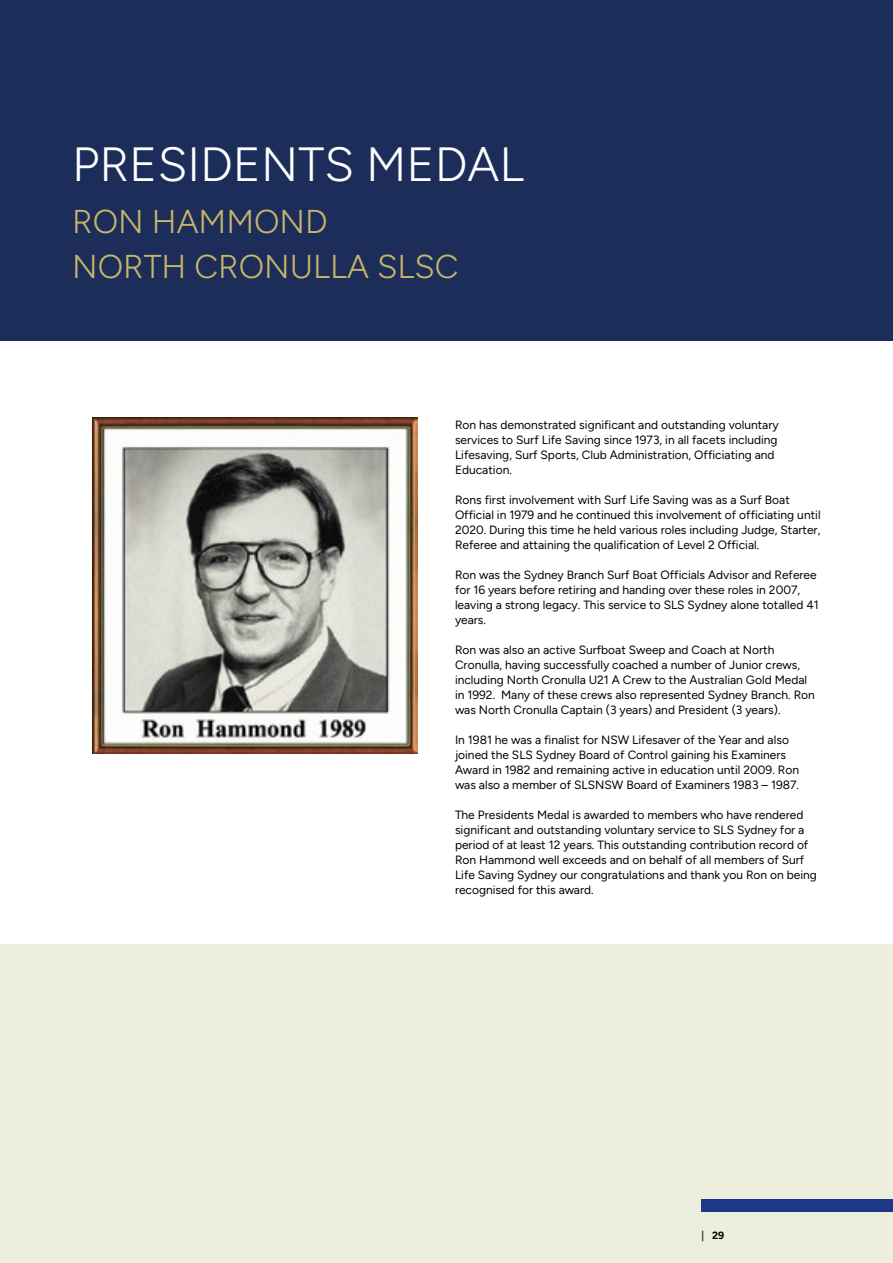
<style>
.page{position:relative;width:893px;height:1263px;background:#fff}
.page>*{position:absolute;margin:0;border:0;box-sizing:border-box;transform-origin:0 0}
.t1{font:300 48px "Figtree";color:#fff}
.t2{font:300 33px/44.8px "Figtree";color:#c8b56b}
.t3{font:12px/15px "Figtree";color:#000}
.t4{font:700 10.5px "Figtree";color:#000}
.s1{font-weight:500}
</style>
<div class="page">
<hr style="left:0;top:0;width:1px;height:1263px;background:#1c2d5a">
<div style="left:0;top:944px;width:893px;height:319px;background:#eeeedf"></div>
<div style="left:0;top:0;width:893px;height:340px;background:#1c2d5a"></div>
<img style="left:92px;top:418px;width:326px;height:336px">
<div style="left:702px;top:1199px;width:191px;height:13px;background:#1d3789"></div>
<h1 class="t1" style="left:72px;top:137px;width:453px">PRESIDENTS MEDAL</h1>
<h2 class="t2" style="left:72px;top:199px;width:388px">RON HAMMOND<br>NORTH CRONULLA SLSC</h2>
<p class="t3" style="left:455px;top:418px;width:325px">Ron has demonstrated significant and outstanding voluntary services to Surf Life Saving since 1973, in all facets including Lifesaving, Surf Sports, Club Administration, Officiating and Education.</p>
<p class="t3" style="left:455px;top:492px;width:367px">Rons first involvement with Surf Life Saving was as a Surf Boat Official in 1979 and he continued this involvement of officiating until 2020. During this time he held various roles including Judge, Starter, Referee and attaining the qualification of Level 2 Official.</p>
<p class="t3" style="left:455px;top:567px;width:365px">Ron was the Sydney Branch Surf Boat Officials Advisor and Referee for 16 years before retiring and handing over these roles in 2007, leaving a strong legacy. This service to SLS Sydney alone totalled 41 years.</p>
<p class="t3" style="left:455px;top:642px;width:361px">Ron was also an active Surfboat Sweep and Coach at North Cronulla, having successfully coached a number of Junior crews, including North Cronulla U21 A Crew to the Australian Gold Medal in 1992. Many of these crews also represented Sydney Branch. Ron was North Cronulla Captain (3 years) and President (3 years).</p>
<p class="t3" style="left:455px;top:732px;width:346px">In 1981 he was a finalist for NSW Lifesaver of the Year and also joined the SLS Sydney Board of Control gaining his Examiners Award in 1982 and remaining active in education until 2009. Ron was also a member of SLSNSW Board of Examiners 1983 – 1987.</p>
<p class="t3" style="left:455px;top:807px;width:363px">The Presidents Medal is awarded to members who have rendered significant and outstanding voluntary service to SLS Sydney for a period of at least 12 years. This outstanding contribution record of Ron Hammond well exceeds and on behalf of all members of Surf Life Saving Sydney our congratulations and thank you Ron on being recognised for this award.</p>
<p class="t4" style="left:702px;top:1229px;width:24px"><span class="s1">|</span> 29</p>
</div>
